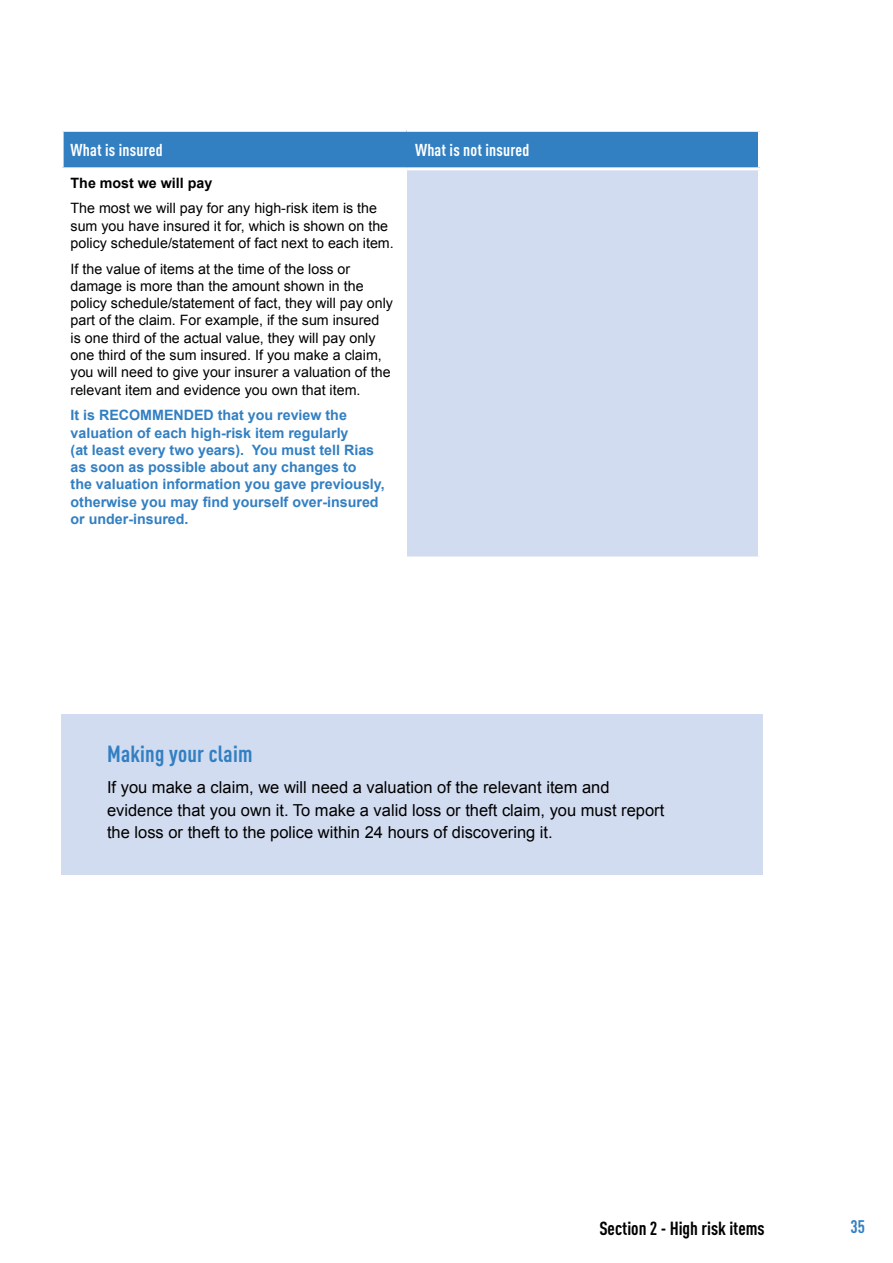
<style>
.page{position:relative;width:893px;height:1263px;background:#fff}
.page>*{position:absolute;margin:0;border:0;box-sizing:border-box;transform-origin:0 0}
.Sub_Head{font:700 condensed 23.1px "DINOT";letter-spacing:.01em;color:#327fc2}
.t1{font:700 condensed 18.75px "DINOT";color:#000}
.t2{font:700 condensed 18px "DINOT";color:#327fc2}
.Sub_Head-2{font:700 condensed 17.1px "DINOT";letter-spacing:.01em;color:#fff}
.Body{font:16.5px/22.5px "Arial";color:#000}
.Cell_Text{font:14.25px/17.2px "Arial";color:#000}
.Cell_Text-2{font:700 14.25px/17.2px "Arial";color:#327fc2}
.Cell_Text-3{font:700 14.25px "Arial";color:#000}
</style>
<div class="page">
<div style="left:61px;top:714px;width:702px;height:160px;background:#d2dcf0"></div>
<div style="left:62px;top:130px;width:344px;height:39px;background:#327fc2"></div>
<div style="left:406px;top:130px;width:353px;height:39px;background:#327fc2"></div>
<div style="left:406px;top:169px;width:353px;height:389px;background:#d2dcf0"></div>
<hr style="left:61px;top:129px;width:345px;height:3px;background:#fff">
<hr style="left:406px;top:129px;width:355px;height:3px;background:#fff">
<hr style="left:61px;top:167px;width:345px;height:3px;background:#fff">
<hr style="left:406px;top:167px;width:355px;height:3px;background:#fff">
<hr style="left:406px;top:556px;width:355px;height:3px;background:#fff">
<hr style="left:61px;top:132px;width:3px;height:35px;background:#fff">
<hr style="left:758px;top:132px;width:3px;height:35px;background:#fff">
<hr style="left:758px;top:170px;width:3px;height:386px;background:#fff">
<h2 class="Sub_Head-2" style="left:71px;top:140px;width:94px">What is insured</h2>
<h2 class="Sub_Head-2" style="left:415px;top:140px;width:116px">What is not insured</h2>
<p class="Cell_Text-3" style="left:71px;top:173px;width:143px">The most we will pay</p>
<p class="Cell_Text" style="left:71px;top:200px;width:325px">The most we will pay for any high-risk item is the sum you have insured it for, which is shown on the policy schedule/statement of fact next to each item.</p>
<p class="Cell_Text" style="left:71px;top:260px;width:324px">If the value of items at the time of the loss or damage is more than the amount shown in the policy schedule/statement of fact, they will pay only part of the claim. For example, if the sum insured is one third of the actual value, they will pay only one third of the sum insured. If you make a claim, you will need to give your insurer a valuation of the relevant item and evidence you own that item.</p>
<p class="Cell_Text-2" style="left:71px;top:407px;width:316px">It is RECOMMENDED that you review the valuation of each high-risk item regularly<br>(at least every two years). You must tell Rias as soon as possible about any changes to<br>the valuation information you gave previously, otherwise you may find yourself over-insured or under-insured.</p>
<h2 class="Sub_Head" style="left:107px;top:740px;width:147px">Making your claim</h2>
<p class="Body" style="left:107px;top:776px;width:559px">If you make a claim, we will need a valuation of the relevant item and evidence that you own it. To make a valid loss or theft claim, you must report the loss or theft to the police within 24 hours of discovering it.</p>
<p class="t1" style="left:599px;top:1217px;width:167px">Section 2 - High risk items</p>
<p class="t2" style="left:850px;top:1215px;width:16px">35</p>
</div>
